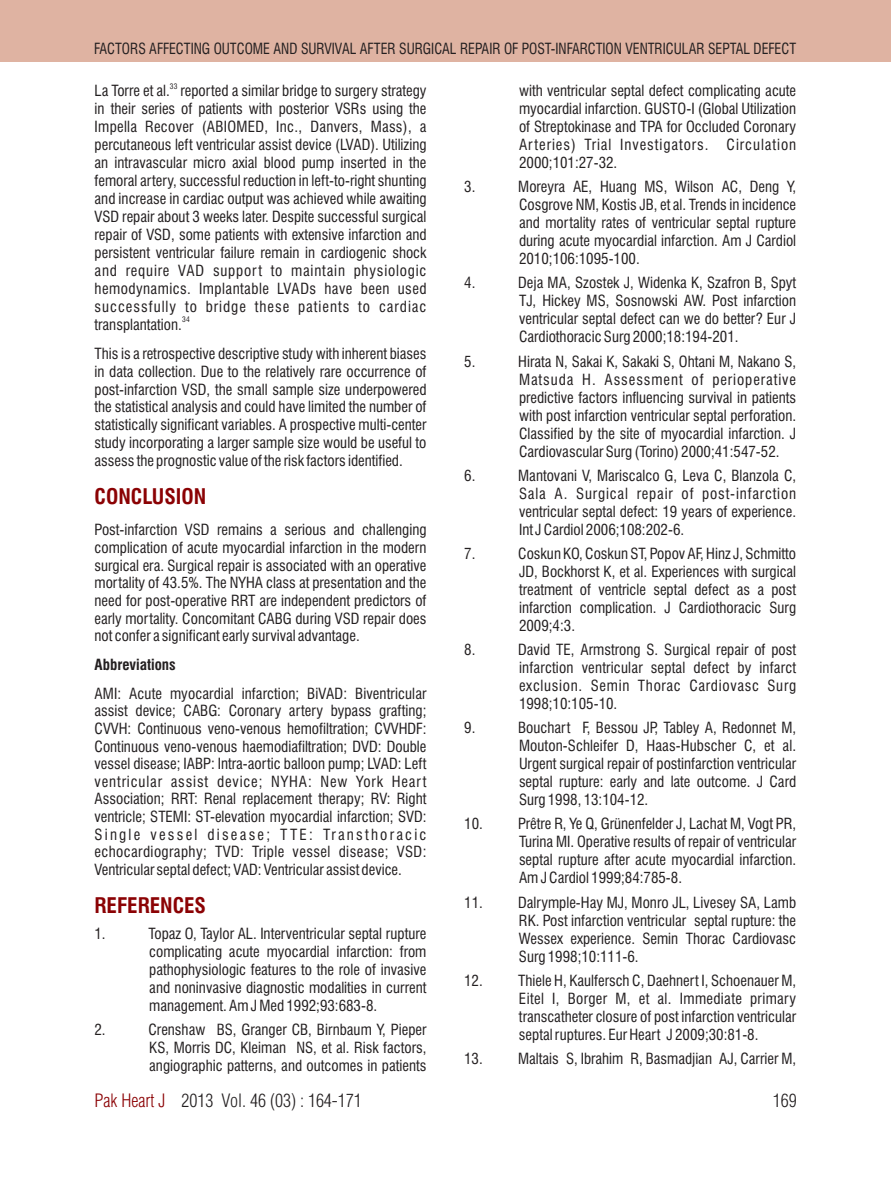
<style>
.page{position:relative;width:891px;height:1188px;background:#fff}
.page>*{position:absolute;margin:0;border:0;box-sizing:border-box;transform-origin:0 0}
.t1{font:700 condensed 21px "Swiss 721 BT";color:#8b0204}
.t2{font:18px "Switzerland Cond Light Plain";color:#231f20}
.t3{font:18px "Switzerland Cond Light Plain";color:#8b0204}
.t4{font:condensed 15px/18px "Swiss 721 BT";color:#231f20;text-align:justify}
.t5{font:condensed 15px "Swiss 721 BT";color:#231f20;scale:.93 1}
.t6{font:700 condensed 15px "Swiss 721 BT";color:#231f20}
.t7{font:condensed 7.5px "Swiss 721 BT";color:#231f20}
</style>
<div class="page">
<div style="left:0;top:0;width:891px;height:62px;background:#dfb3a2"></div>
<p class="t5" style="left:94px;top:42px;width:756px">FACTORS AFFECTING OUTCOME AND SURVIVAL AFTER SURGICAL REPAIR OF POST-INFARCTION VENTRICULAR SEPTAL DEFECT</p>
<p class="t7" style="left:170px;top:83px;width:9px">33</p>
<p class="t4" style="left:519px;top:83px;width:279px">with ventricular septal defect complicating acute myocardial infarction. GUSTO-I (Global Utilization of Streptokinase and TPA for Occluded Coronary Arteries) Trial Investigators. Circulation 2000;101:27-32.</p>
<p class="t4" style="left:95px;top:83px;width:334px">La Torre et al. reported a similar bridge to surgery strategy in their series of patients with posterior VSRs using the Impella Recover (ABIOMED, Inc., Danvers, Mass), a percutaneous left ventricular assist device (LVAD). Utilizing an intravascular micro axial blood pump inserted in the femoral artery, successful reduction in left-to-right shunting and increase in cardiac output was achieved while awaiting VSD repair about 3 weeks later. Despite successful surgical repair of VSD, some patients with extensive infarction and persistent ventricular failure remain in cardiogenic shock and require VAD support to maintain physiologic hemodynamics. Implantable LVADs have been used successfully to bridge these patients to cardiac</p>
<p class="t7" style="left:182px;top:317px;width:9px">34</p>
<p class="t4" style="left:464px;top:179px;width:13px">3.</p>
<p class="t4" style="left:518px;top:179px;width:279px">Moreyra AE, Huang MS, Wilson AC, Deng Y, Cosgrove NM, Kostis JB, et al. Trends in incidence and mortality rates of ventricular septal rupture during acute myocardial infarction. Am J Cardiol 2010;106:1095-100.</p>
<p class="t4" style="left:464px;top:276px;width:13px">4.</p>
<p class="t4" style="left:518px;top:276px;width:279px">Deja MA, Szostek J, Widenka K, Szafron B, Spyt TJ, Hickey MS, Sosnowski AW. Post infarction ventricular septal defect can we do better? Eur J Cardiothoracic Surg 2000;18:194-201.</p>
<p class="t4" style="left:464px;top:354px;width:13px">5.</p>
<p class="t4" style="left:518px;top:354px;width:279px">Hirata N, Sakai K, Sakaki S, Ohtani M, Nakano S, Matsuda H. Assessment of perioperative predictive factors influencing survival in patients with post infarction ventricular septal perforation.<br>Classified by the site of myocardial infarction. J Cardiovascular Surg (Torino) 2000;41:547-52.</p>
<p class="t4" style="left:464px;top:468px;width:13px">6.</p>
<p class="t4" style="left:518px;top:468px;width:279px">Mantovani V, Mariscalco G, Leva C, Blanzola C, Sala A. Surgical repair of post-infarction ventricular septal defect: 19 years of experience.<br>Int J Cardiol 2006;108:202-6.</p>
<p class="t4" style="left:464px;top:546px;width:13px">7.</p>
<p class="t4" style="left:518px;top:546px;width:279px">Coskun KO, Coskun ST, Popov AF, Hinz J, Schmitto JD, Bockhorst K, et al. Experiences with surgical treatment of ventricle septal defect as a post infarction complication. J Cardiothoracic Surg 2009;4:3.</p>
<p class="t4" style="left:464px;top:642px;width:13px">8.</p>
<p class="t4" style="left:518px;top:642px;width:279px">David TE, Armstrong S. Surgical repair of post infarction ventricular septal defect by infarct exclusion. Semin Thorac Cardiovasc Surg 1998;10:105-10.</p>
<p class="t4" style="left:464px;top:720px;width:13px">9.</p>
<p class="t4" style="left:518px;top:720px;width:279px">Bouchart F, Bessou JP, Tabley A, Redonnet M, Mouton-Schleifer D, Haas-Hubscher C, et al.<br>Urgent surgical repair of postinfarction ventricular septal rupture: early and late outcome. J Card Surg 1998, 13:104-12.</p>
<p class="t4" style="left:519px;top:817px;width:279px;text-indent:-55px">10. Prêtre R, Ye Q, Grünenfelder J, Lachat M, Vogt PR, Turina MI. Operative results of repair of ventricular septal rupture after acute myocardial infarction.<br>Am J Cardiol 1999;84:785-8.</p>
<p class="t4" style="left:519px;top:895px;width:279px;text-indent:-55px">11. Dalrymple-Hay MJ, Monro JL, Livesey SA, Lamb RK. Post infarction ventricular septal rupture: the Wessex experience. Semin Thorac Cardiovasc Surg 1998;10:111-6.</p>
<p class="t4" style="left:519px;top:973px;width:279px;text-indent:-55px">12. Thiele H, Kaulfersch C, Daehnert I, Schoenauer M, Eitel I, Borger M, et al. Immediate primary transcatheter closure of post infarction ventricular septal ruptures. Eur Heart J 2009;30:81-8.</p>
<p class="t4" style="left:464px;top:1051px;width:333px">13. Maltais S, Ibrahim R, Basmadjian AJ, Carrier M,</p>
<p class="t4" style="left:95px;top:312px;width:333px;line-height:28.8px">transplantation.<br>This is a retrospective descriptive study with inherent biases</p>
<p class="t4" style="left:95px;top:364px;width:333px">in data collection. Due to the relatively rare occurrence of post-infarction VSD, the small sample size underpowered the statistical analysis and could have limited the number of statistically significant variables. A prospective multi-center study incorporating a larger sample size would be useful to assess the prognostic value of the risk factors identified.</p>
<h1 class="t1" style="left:95px;top:488px;width:113px">CONCLUSION</h1>
<p class="t4" style="left:95px;top:523px;width:333px;line-height:17.5px">Post-infarction VSD remains a serious and challenging complication of acute myocardial infarction in the modern surgical era. Surgical repair is associated with an operative mortality of 43.5%. The NYHA class at presentation and the need for post-operative RRT are independent predictors of early mortality. Concomitant CABG during VSD repair does not confer a significant early survival advantage.</p>
<p class="t6" style="left:95px;top:659px;width:83px">Abbreviations</p>
<p class="t4" style="left:95px;top:686px;width:334px;line-height:17.5px">AMI: Acute myocardial infarction; BiVAD: Biventricular assist device; CABG: Coronary artery bypass grafting; CVVH: Continuous veno-venous hemofiltration; CVVHDF:<br>Continuous veno-venous haemodiafiltration; DVD: Double vessel disease; IABP: Intra-aortic balloon pump; LVAD: Left ventricular assist device; NYHA: New York Heart Association; RRT: Renal replacement therapy; RV: Right ventricle; STEMI: ST-elevation myocardial infarction; SVD:<br>Single vessel disease; TTE: Transthoracic echocardiography; TVD: Triple vessel disease; VSD:<br>Ventricular septal defect; VAD: Ventricular assist device.</p>
<h1 class="t1" style="left:95px;top:897px;width:113px">REFERENCES</h1>
<p class="t4" style="left:95px;top:926px;width:13px">1.</p>
<p class="t4" style="left:149px;top:926px;width:279px">Topaz O, Taylor AL. Interventricular septal rupture complicating acute myocardial infarction: from pathophysiologic features to the role of invasive and noninvasive diagnostic modalities in current management. Am J Med 1992;93:683-8.</p>
<p class="t4" style="left:95px;top:1022px;width:13px">2.</p>
<p class="t4" style="left:149px;top:1022px;width:279px">Crenshaw BS, Granger CB, Birnbaum Y, Pieper KS, Morris DC, Kleiman NS, et al. Risk factors, angiographic patterns, and outcomes in patients</p>
<p class="t3" style="left:94px;top:1094px;width:73px">Pak Heart J</p>
<p class="t2" style="left:182px;top:1094px;width:182px">2013 Vol. 46 (03) : 164-171</p>
<p class="t2" style="left:773px;top:1094px;width:25px">169</p>
</div>
